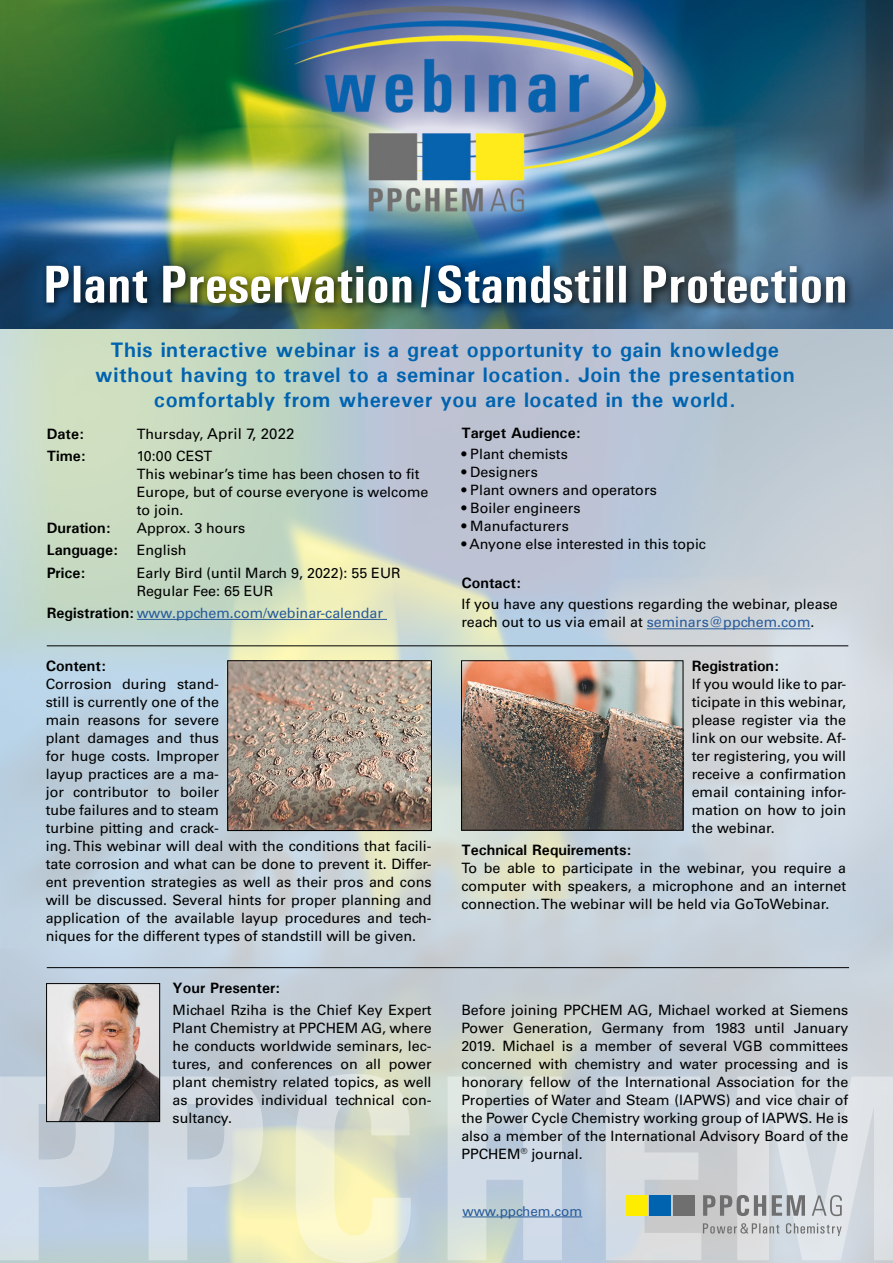
<style>
.page{position:relative;width:893px;height:1263px;background:#fff}
.page>*{position:absolute;margin:0;border:0;box-sizing:border-box;transform-origin:0 0}
.Fliesstext_E{font:700 condensed 53.25px "Univers";color:#fff}
._6_Titel_2{font:700 21px/25.2px "Univers";letter-spacing:.025em;color:#0063af;text-align:center}
.Fliesstext_E-2{font:700 15px "Univers";color:#000}
.Fliesstext_E-3{font:15px "Univers LT Std";letter-spacing:.01em;color:#000}
.Fliesstext_E-4{font:14.25px/18px "Univers LT Std";color:#000;text-align:justify}
.Fliesstext_E-5{font:14.25px "Univers LT Std";color:#275b9b}
.Fliesstext_E-6{font:13.5px "Univers LT Std";color:#275b9b}
.s1{color:#275b9b}
.s2{font-size:14.25px}
.s3{font-family:"Univers LT Std";font-weight:400;font-size:14.25px}
.s4{font-family:"Univers";font-weight:700;font-size:15px;color:#000}
</style>
<div class="page">
<img style="left:0;top:328px;width:893px;height:746px">
<svg style="left:0;top:1074px;width:893px;height:189px;background:#d1d9d9"></svg>
<svg style="left:703px;top:1195px;width:139px;height:21px;background:#acaeb0"></svg>
<div style="left:626px;top:1195px;width:22px;height:21px;background:#ffed00"></div>
<div style="left:650px;top:1195px;width:21px;height:21px;background:#0063af"></div>
<div style="left:673px;top:1195px;width:21px;height:21px;background:#706f6f"></div>
<svg style="left:703px;top:1223px;width:139px;height:13px;background:#bfc1c4"></svg>
<img style="left:0;top:0;width:893px;height:328px">
<hr style="left:47px;top:967px;width:802px;height:1px;background:#000">
<img style="left:48px;top:985px;width:110px;height:135px">
<div style="left:46px;top:983px;width:114px;height:139px;border:1px solid #000"></div>
<hr style="left:462px;top:1216px;width:120px;height:1px;background:#275b9b">
<div style="left:40px;top:259px;width:815px;height:58px;background:#000;opacity:.75"></div>
<hr style="left:647px;top:628px;width:163px;height:1px;background:#275b9b">
<hr style="left:137px;top:619px;width:250px;height:1px;background:#275b9b">
<hr style="left:47px;top:646px;width:801px;height:1px;background:#000">
<img style="left:229px;top:662px;width:201px;height:167px">
<div style="left:227px;top:660px;width:205px;height:171px;border:1px solid #000"></div>
<img style="left:463px;top:662px;width:218px;height:166px">
<div style="left:461px;top:660px;width:222px;height:170px;border:1px solid #000"></div>
<p class="Fliesstext_E" style="left:43px;top:252px;width:806px">Plant Preservation/Standstill Protection</p>
<p class="_6_Titel_2" style="left:95px;top:336px;width:701px">This interactive webinar is a great opportunity to gain knowledge without having to travel to a seminar location. Join the presentation comfortably from wherever you are located in the world.</p>
<p class="Fliesstext_E-2" style="left:461px;top:424px;width:121px">Target Audience:</p>
<p class="Fliesstext_E-4" style="left:461px;top:445px;width:108px">• Plant chemists</p>
<p class="Fliesstext_E-4" style="left:461px;top:463px;width:78px">• Designers</p>
<p class="Fliesstext_E-4" style="left:461px;top:481px;width:197px">• Plant owners and operators</p>
<p class="Fliesstext_E-4" style="left:461px;top:499px;width:121px">• Boiler engineers</p>
<p class="Fliesstext_E-4" style="left:461px;top:517px;width:109px">• Manufacturers</p>
<p class="Fliesstext_E-4" style="left:461px;top:535px;width:246px">• Anyone else interested in this topic</p>
<p class="Fliesstext_E-2" style="left:461px;top:574px;width:61px">Contact:</p>
<p class="Fliesstext_E-4" style="left:461px;top:595px;width:378px">If you have any questions regarding the webinar, please reach out to us via email at <span class="s1">seminars@ppchem.com</span>.</p>
<p class="Fliesstext_E-2" style="left:47px;top:424px;width:39px">Date:</p>
<p class="Fliesstext_E-3" style="left:137px;top:425px;width:159px"><span class="s2">Thursday,</span> April 7, 2022</p>
<p class="Fliesstext_E-2" style="left:47px;top:446px;width:41px">Time:</p>
<p class="Fliesstext_E-4" style="left:137px;top:447px;width:77px">10:00 CEST</p>
<p class="Fliesstext_E-4" style="left:137px;top:465px;width:293px">This webinar’s time has been chosen to fit<br>Europe, but of course everyone is welcome</p>
<p class="Fliesstext_E-4" style="left:137px;top:501px;width:48px">to join.</p>
<p class="Fliesstext_E-2" style="left:47px;top:518px;width:65px">Duration:</p>
<p class="Fliesstext_E-4" style="left:137px;top:519px;width:110px">Approx. 3 hours</p>
<p class="Fliesstext_E-2" style="left:47px;top:541px;width:141px">Language: <span class="s3">English</span></p>
<p class="Fliesstext_E-2" style="left:47px;top:563px;width:40px">Price:</p>
<p class="Fliesstext_E-4" style="left:137px;top:564px;width:265px">Early Bird (until March 9, 2022): 55 EUR<br>Regular Fee: 65 EUR</p>
<p class="Fliesstext_E-5" style="left:47px;top:604px;width:338px"><span class="s4">Registration:</span> www.ppchem.com/webinar-calendar</p>
<p class="Fliesstext_E-2" style="left:46px;top:657px;width:62px">Content:</p>
<p class="Fliesstext_E-4" style="left:46px;top:675px;width:387px;text-align:left">Corrosion during stand-<br>still is currently one of the<br>main reasons for severe<br>plant damages and thus<br>for huge costs. Improper<br>layup practices are a ma-<br>jor contributor to boiler<br>tube failures and to steam<br>turbine pitting and crack-<br>ing. This webinar will deal with the conditions that facili&shy;tate corrosion and what can be done to prevent it. Differ&shy;ent prevention strategies as well as their pros and cons will be discussed. Several hints for proper planning and application of the available layup procedures and tech&shy;niques for the different types of standstill will be given.</p>
<p class="Fliesstext_E-2" style="left:692px;top:656px;width:89px">Registration:</p>
<p class="Fliesstext_E-4" style="left:692px;top:674px;width:156px">If you would like to par&shy;ticipate in this webinar, please register via the link on our website. Af&shy;ter registering, you will receive a confirmation email containing infor&shy;mation on how to join the webinar.</p>
<p class="Fliesstext_E-2" style="left:461px;top:840px;width:172px">Technical Requirements:</p>
<p class="Fliesstext_E-4" style="left:461px;top:859px;width:386px">To be able to participate in the webinar, you require a computer with speakers, a microphone and an internet connection. The webinar will be held via GoToWebinar.</p>
<p class="Fliesstext_E-2" style="left:173px;top:978px;width:109px">Your Presenter:</p>
<p class="Fliesstext_E-4" style="left:173px;top:1001px;width:260px">Michael Rziha is the Chief Key Expert Plant Chemistry at PPCHEM AG, where he conducts worldwide seminars, lec&shy;tures, and conferences on all power plant chemistry related topics, as well as provides individual technical con&shy;sultancy.</p>
<p class="Fliesstext_E-4" style="left:461px;top:1001px;width:388px">Before joining PPCHEM AG, Michael worked at Siemens Power Generation, Germany from 1983 until January 2019. Michael is a member of several VGB committees concerned with chemistry and water processing and is honorary fellow of the International Association for the Properties of Water and Steam (IAPWS) and vice chair of the Power Cycle Chemistry working group of IAPWS. He is also a member of the International Advisory Board of the PPCHEM<sup>®</sup> journal.</p>
<p class="Fliesstext_E-6" style="left:462px;top:1203px;width:121px">www.ppchem.com</p>
</div>
